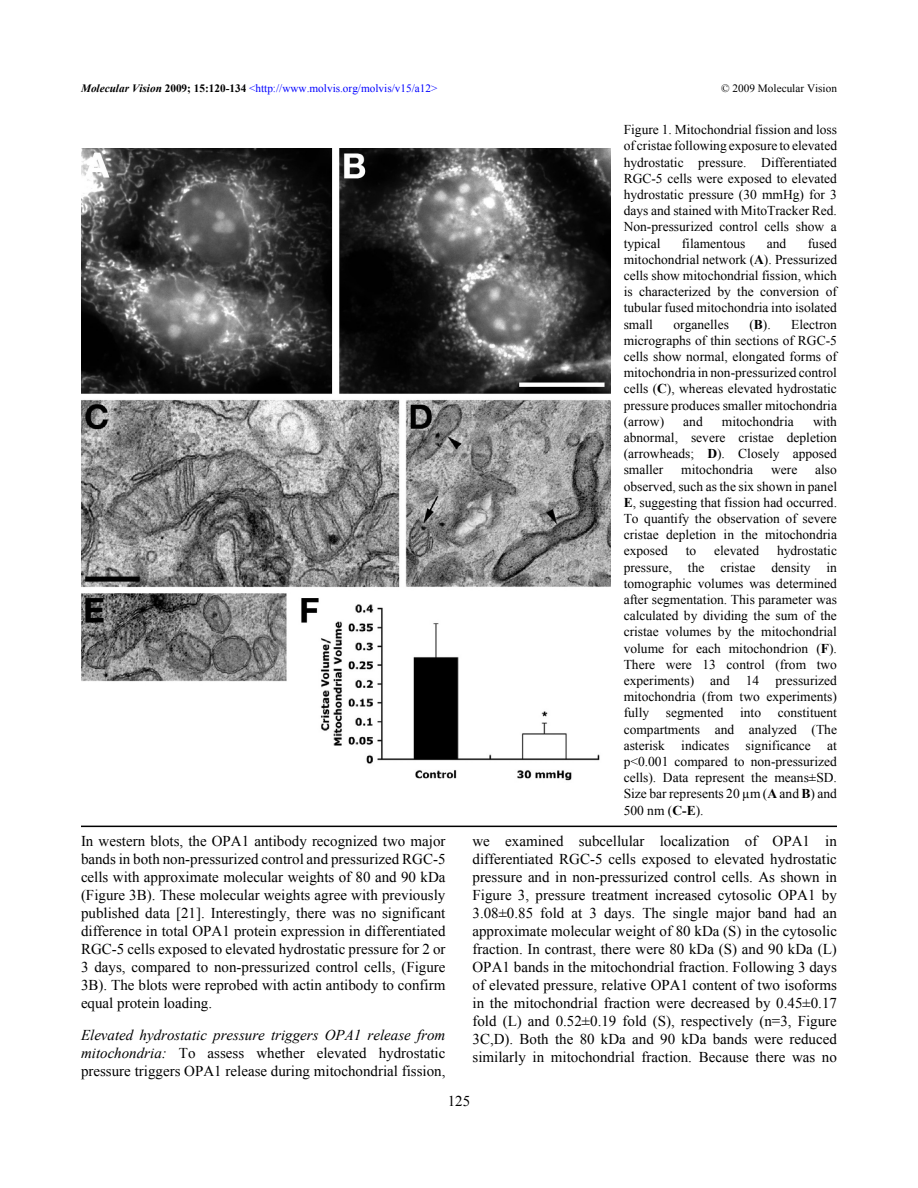
<style>
.page{position:relative;width:918px;height:1188px;background:#fff}
.page>*{position:absolute;margin:0;border:0;box-sizing:border-box;transform-origin:0 0}
.t1{font:15px/18px "Times New Roman";color:#000;text-align:justify}
.t2{font:13.5px/16.2px "Times New Roman";color:#000;text-align:justify}
.t3{font:11.25px "Times New Roman";color:#00f}
.t4{font:11.25px "Times New Roman";color:#000}
.s1{font-weight:700;font-style:italic;color:#000}
.s2{font-weight:700;color:#000}
.s3{font-style:italic}
.s4{font-weight:700}
</style>
<div class="page">
<img style="left:81px;top:148px;width:529px;height:633px">
<hr style="left:81px;top:826px;width:756px;height:1px;background:#000">
<p class="t3" style="left:81px;top:82px;width:358px"><span class="s1">Molecular Vision</span> <span class="s2">2009; 15:120-134</span> &lt;http://www.molvis.org/molvis/v15/a12&gt;</p>
<p class="t4" style="left:721px;top:82px;width:117px">© 2009 Molecular Vision</p>
<p class="t1" style="left:81px;top:832px;width:366px">In western blots, the OPA1 antibody recognized two major bands in both non-pressurized control and pressurized RGC-5 cells with approximate molecular weights of 80 and 90 kDa (Figure 3B). These molecular weights agree with previously published data [21]. Interestingly, there was no significant difference in total OPA1 protein expression in differentiated RGC-5 cells exposed to elevated hydrostatic pressure for 2 or 3 days, compared to non-pressurized control cells, (Figure 3B). The blots were reprobed with actin antibody to confirm equal protein loading.</p>
<p class="t1" style="left:81px;top:1026px;width:366px"><span class="s3">Elevated hydrostatic pressure triggers OPA1 release from mitochondria:</span> To assess whether elevated hydrostatic pressure triggers OPA1 release during mitochondrial fission,</p>
<p class="t2" style="left:624px;top:121px;width:215px">Figure 1. Mitochondrial fission and loss of cristae following exposure to elevated hydrostatic pressure. Differentiated RGC-5 cells were exposed to elevated hydrostatic pressure (30 mmHg) for 3 days and stained with MitoTracker Red.<br>Non-pressurized control cells show a typical</p>
<p class="t2" style="left:624px;top:235px;width:215px;text-indent:184px">fused mitochondrial network (<span class="s4">A</span>). Pressurized cells show mitochondrial fission, which is characterized by the conversion of tubular fused mitochondria into isolated small</p>
<p class="t2" style="left:682px;top:235px;width:65px">filamentous</p>
<p class="t2" style="left:767px;top:235px;width:21px">and</p>
<p class="t2" style="left:624px;top:316px;width:215px;text-indent:168px">Electron micrographs of thin sections of RGC-5 cells show normal, elongated forms of mitochondria in non-pressurized control cells (<span class="s4">C</span>), whereas elevated hydrostatic pressure produces smaller mitochondria (arrow)</p>
<p class="t2" style="left:673px;top:316px;width:57px">organelles</p>
<p class="t2" style="left:749px;top:316px;width:23px">(<span class="s4">B</span>).</p>
<p class="t2" style="left:624px;top:413px;width:215px;text-indent:189px">with abnormal, severe cristae depletion (arrowheads; <span class="s4">D</span>). Closely apposed smaller</p>
<p class="t2" style="left:683px;top:413px;width:21px">and</p>
<p class="t2" style="left:722px;top:413px;width:73px">mitochondria</p>
<p class="t2" style="left:624px;top:462px;width:215px;text-indent:192px">also observed, such as the six shown in panel <span class="s4">E</span>, suggesting that fission had occurred.<br>To quantify the observation of severe cristae depletion in the mitochondria exposed</p>
<p class="t2" style="left:681px;top:462px;width:73px">mitochondria</p>
<p class="t2" style="left:771px;top:462px;width:28px">were</p>
<p class="t2" style="left:624px;top:543px;width:215px;text-indent:153px">hydrostatic pressure, the cristae density in tomographic volumes was determined after segmentation. This parameter was calculated by dividing the sum of the cristae volumes by the mitochondrial volume for each mitochondrion (<span class="s4">F</span>).<br>There were 13 control (from two experiments) and 14 pressurized mitochondria (from two experiments) fully segmented into constituent compartments and analyzed (The asterisk indicates significance at p&lt;0.001 compared to non-pressurized cells). Data represent the means±SD.<br>Size bar represents 20 µm (<span class="s4">A</span> and <span class="s4">B</span>) and 500 nm (<span class="s4">C-E</span>).</p>
<p class="t2" style="left:686px;top:543px;width:12px">to</p>
<p class="t2" style="left:714px;top:543px;width:46px">elevated</p>
<p class="t1" style="left:472px;top:832px;width:366px">we examined subcellular localization of OPA1 in differentiated RGC-5 cells exposed to elevated hydrostatic pressure and in non-pressurized control cells. As shown in Figure 3, pressure treatment increased cytosolic OPA1 by 3.08±0.85 fold at 3 days. The single major band had an approximate molecular weight of 80 kDa (S) in the cytosolic fraction. In contrast, there were 80 kDa (S) and 90 kDa (L)<br>OPA1 bands in the mitochondrial fraction. Following 3 days of elevated pressure, relative OPA1 content of two isoforms in the mitochondrial fraction were decreased by 0.45±0.17 fold (L) and 0.52±0.19 fold (S), respectively (n=3, Figure 3C,D). Both the 80 kDa and 90 kDa bands were reduced similarly in mitochondrial fraction. Because there was no</p>
<p class="t1" style="left:448px;top:1092px;width:24px">125</p>
</div>
